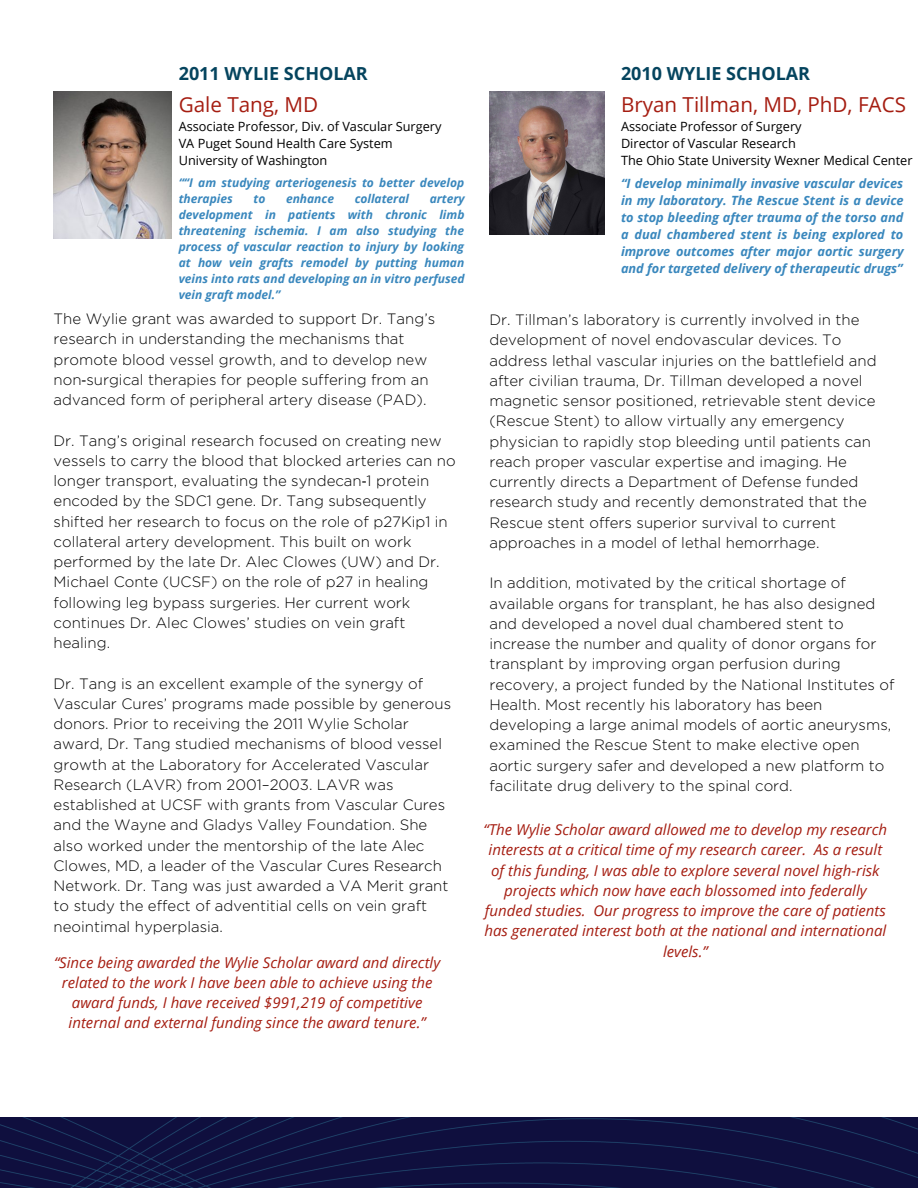
<style>
.page{position:relative;width:918px;height:1188px;background:#fff}
.page>*{position:absolute;margin:0;border:0;box-sizing:border-box;transform-origin:0 0}
.t1{font:20.7px "Open Sans";color:#a51d11}
.t2{font:700 18px "Open Sans";color:#05445e}
.t3{font:300 15px/20.2px "Gotham";color:#000}
.t4{font:italic 15px/20.2px "Open Sans";color:#a51d11;text-align:center}
.t5{font:italic 700 12.75px/17px "Open Sans";color:#3987bd;text-align:justify}
.t6{font:12.75px/17px "Open Sans";color:#000}
.t7{font:italic 700 12px/16px "Open Sans";color:#3987bd}
.s1{font-family:"Noto Sans";font-weight:400}
</style>
<div class="page">
<img style="left:0;top:1118px;width:918px;height:70px">
<img style="left:489px;top:92px;width:115px;height:143px">
<img style="left:54px;top:92px;width:118px;height:146px">
<p class="t2" style="left:179px;top:61px;width:191px">2011 WYLIE SCHOLAR</p>
<p class="t2" style="left:621px;top:61px;width:191px">2010 WYLIE SCHOLAR</p>
<h1 class="t1" style="left:179px;top:90px;width:141px">Gale Tang, MD</h1>
<p class="t6" style="left:179px;top:118px;width:264px">Associate Professor, Div. of Vascular Surgery<br>VA Puget Sound Health Care System<br>University of Washington</p>
<p class="t7" style="left:179px;top:175px;width:287px">““I am studying arteriogenesis to better develop therapies</p>
<p class="t7" style="left:253px;top:191px;width:13px">to</p>
<p class="t7" style="left:286px;top:191px;width:50px">enhance</p>
<p class="t7" style="left:355px;top:191px;width:56px">collateral</p>
<p class="t7" style="left:179px;top:191px;width:288px;text-align:justify;text-indent:251px">artery development in patients with chronic limb threatening ischemia. I am also studying the process of vascular reaction to injury by looking at how vein grafts remodel by putting human veins into rats and developing an in vitro perfused vein graft model.”</p>
<p class="t3" style="left:54px;top:309px;width:383px">The Wylie grant was awarded to support Dr. Tang’s research in understanding the mechanisms that promote blood vessel growth, and to develop new non<span class="s1">‐</span>surgical therapies for people suffering from an advanced form of peripheral artery disease (PAD).</p>
<p class="t3" style="left:54px;top:431px;width:404px">Dr. Tang’s original research focused on creating new vessels to carry the blood that blocked arteries can no longer transport, evaluating the syndecan<span class="s1">‐</span>1 protein encoded by the SDC1 gene. Dr. Tang subsequently shifted her research to focus on the role of p27Kip1 in collateral artery development. This built on work performed by the late Dr. Alec Clowes (UW) and Dr.<br>Michael Conte (UCSF) on the role of p27 in healing following leg bypass surgeries. Her current work continues Dr. Alec Clowes’ studies on vein graft healing.</p>
<p class="t3" style="left:54px;top:674px;width:399px">Dr. Tang is an excellent example of the synergy of Vascular Cures’ programs made possible by generous donors. Prior to receiving the 2011 Wylie Scholar award, Dr. Tang studied mechanisms of blood vessel growth at the Laboratory for Accelerated Vascular Research (LAVR) from 2001–2003. LAVR was established at UCSF with grants from Vascular Cures and the Wayne and Gladys Valley Foundation. She also worked under the mentorship of the late Alec Clowes, MD, a leader of the Vascular Cures Research Network. Dr. Tang was just awarded a VA Merit grant to study the effect of adventitial cells on vein graft neointimal hyperplasia.</p>
<p class="t4" style="left:54px;top:952px;width:388px">“Since being awarded the Wylie Scholar award and directly related to the work I have been able to achieve using the award funds, I have received $991,219 of competitive internal and external funding since the award tenure.”</p>
<h1 class="t1" style="left:621px;top:90px;width:286px">Bryan Tillman, MD, PhD, FACS</h1>
<p class="t6" style="left:621px;top:118px;width:293px">Associate Professor of Surgery<br>Director of Vascular Research<br>The Ohio State University Wexner Medical Center</p>
<p class="t5" style="left:621px;top:175px;width:284px">“I develop minimally invasive vascular devices in my laboratory. The Rescue Stent is a device to stop bleeding after trauma of the torso and a dual chambered stent is being explored to improve outcomes after major aortic surgery and for targeted delivery of therapeutic drugs”</p>
<p class="t3" style="left:489px;top:310px;width:389px">Dr. Tillman’s laboratory is currently involved in the development of novel endovascular devices. To address lethal vascular injuries on the battlefield and after civilian trauma, Dr. Tillman developed a novel magnetic sensor positioned, retrievable stent device (Rescue Stent) to allow virtually any emergency physician to rapidly stop bleeding until patients can reach proper vascular expertise and imaging. He currently directs a Department of Defense funded research study and recently demonstrated that the Rescue stent offers superior survival to current approaches in a model of lethal hemorrhage.</p>
<p class="t3" style="left:489px;top:574px;width:407px">In addition, motivated by the critical shortage of available organs for transplant, he has also designed and developed a novel dual chambered stent to increase the number and quality of donor organs for transplant by improving organ perfusion during recovery, a project funded by the National Institutes of Health. Most recently his laboratory has been developing a large animal models of aortic aneurysms, examined the Rescue Stent to make elective open aortic surgery safer and developed a new platform to facilitate drug delivery to the spinal cord.</p>
<p class="t4" style="left:484px;top:819px;width:405px">“The Wylie Scholar award allowed me to develop my research interests at a critical time of my research career. As a result of this funding, I was able to explore several novel high-risk projects which now have each blossomed into federally funded studies. Our progress to improve the care of patients has generated interest both at the national and international levels.”</p>
</div>
